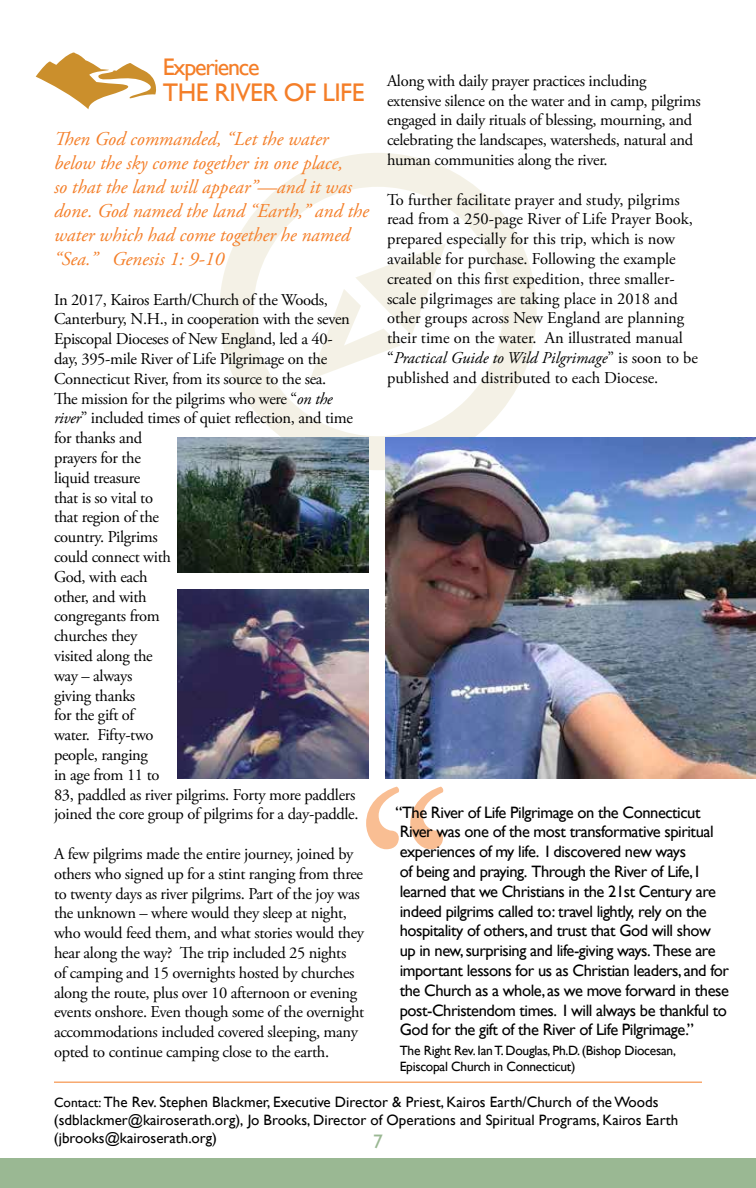
<style>
.page{position:relative;width:756px;height:1188px;background:#fff}
.page>*{position:absolute;margin:0;border:0;box-sizing:border-box;transform-origin:0 0}
.t1{font:25.5px "Gill Sans";letter-spacing:-.02em;color:#f47e28}
.t2{font:24px "Gill Sans";letter-spacing:-.05em;color:#f47e28}
.t3{font:italic 19.5px/24px "Adobe Garamond Pro";color:#f47e28}
.t4{font:19.5px "Gill Sans";color:#9ab893}
.t5{font:16.5px/19.8px "Adobe Garamond Pro";letter-spacing:-.02em;color:#000}
.t6{font:16.5px/19.8px "Gill Sans";letter-spacing:-.025em;color:#000}
.t7{font:16.5px/19.8px "Adobe Garamond Pro";color:#000}
.t8{font:15px/18px "Gill Sans";color:#000}
.t9{font:13.5px/16.2px "Gill Sans";letter-spacing:-.02em;color:#000}
.s1{font-style:italic}
.s2{font-size:13.5px}
</style>
<div class="page">
<div style="left:0;top:1158px;width:756px;height:30px;background:#9ab893"></div>
<svg style="left:219px;top:153px;width:318px;height:317px"></svg>
<svg style="left:36px;top:52px;width:120px;height:57px"></svg>
<img style="left:177px;top:589px;width:192px;height:189px">
<img style="left:177px;top:437px;width:192px;height:136px">
<img style="left:386px;top:437px;width:370px;height:341px">
<svg style="left:366px;top:787px;width:78px;height:62px"></svg>
<hr style="left:54px;top:1082px;width:648px;height:1px;background:#f47e28">
<h2 class="t2" style="left:163px;top:53px;width:98px">Experience</h2>
<h1 class="t1" style="left:163px;top:78px;width:203px">THE RIVER OF LIFE</h1>
<p class="t3" style="left:54px;top:127px;width:316px">Then God commanded, “Let the water below the sky come together in one place,<br>so that the land will appear”—and it was done. God named the land “Earth,” and the water which had come together he named “Sea.” Genesis 1: 9-10</p>
<p class="t5" style="left:54px;top:290px;width:306px">In 2017, Kairos Earth/Church of the Woods,<br>Canterbury, N.H., in cooperation with the seven<br>Episcopal Dioceses of New England, led a 40- day, 395-mile River of Life Pilgrimage on the<br>Connecticut River, from its source to the sea.<br>The mission for the pilgrims who were “<span class="s1">on the river</span>” included times of quiet reflection, and time for thanks and<br>prayers for the<br>liquid treasure<br>that is so vital to<br>that region of the<br>country. Pilgrims<br>could connect with<br>God, with each<br>other, and with<br>congregants from<br>churches they<br>visited along the<br>way – always<br>giving thanks<br>for the gift of<br>water. Fifty-two<br>people, ranging<br>in age from 11 to<br>83, paddled as river pilgrims. Forty more paddlers joined the core group of pilgrims for a day-paddle.</p>
<p class="t5" style="left:54px;top:844px;width:312px">A few pilgrims made the entire journey, joined by others who signed up for a stint ranging from three to twenty days as river pilgrims. Part of the joy was the unknown – where would they sleep at night, who would feed them, and what stories would they hear along the way? The trip included 25 nights<br>of camping and 15 overnights hosted by churches along the route, plus over 10 afternoon or evening events onshore. Even though some of the overnight accommodations included covered sleeping, many opted to continue camping close to the earth.</p>
<p class="t5" style="left:387px;top:71px;width:315px">Along with daily prayer practices including extensive silence on the water and in camp, pilgrims engaged in daily rituals of blessing, mourning, and celebrating the landscapes, watersheds, natural and human communities along the river.</p>
<p class="t7" style="left:387px;top:190px;width:313px">To further facilitate prayer and study, pilgrims read from a 250-page River of Life Prayer Book, prepared especially for this trip, which is now available for purchase. Following the example created on this first expedition, three smaller&shy;scale pilgrimages are taking place in 2018 and other groups across New England are planning their time on the water. An illustrated manual “<span class="s1">Practical Guide to Wild Pilgrimage</span>” is soon to be published and distributed to each Diocese.</p>
<p class="t6" style="left:395px;top:803px;width:335px">“The River of Life Pilgrimage on the Connecticut River was one of the most transformative spiritual experiences of my life. I discovered new ways<br>of being and praying. Through the River of Life, I learned that we Christians in the 21st Century are indeed pilgrims called to: travel lightly, rely on the hospitality of others, and trust that God will show<br>up in new, surprising and life-giving ways. These are important lessons for us as Christian leaders, and for the Church as a whole, as we move forward in these post-Christendom times. I will always be thankful to God for the gift of the River of Life Pilgrimage.”</p>
<p class="t9" style="left:400px;top:1043px;width:278px">The Right Rev. Ian T. Douglas, Ph.D. (Bishop Diocesan,<br>Episcopal Church in Connecticut)</p>
<p class="t8" style="left:54px;top:1093px;width:626px"><span class="s2">Contact:</span> The Rev. Stephen Blackmer, Executive Director &amp; Priest, Kairos Earth/Church of the Woods (sdblackmer@kairoserath.org), Jo Brooks, Director of Operations and Spiritual Programs, Kairos Earth (jbrooks@kairoserath.org)</p>
<p class="t4" style="left:373px;top:1130px;width:11px">7</p>
</div>
